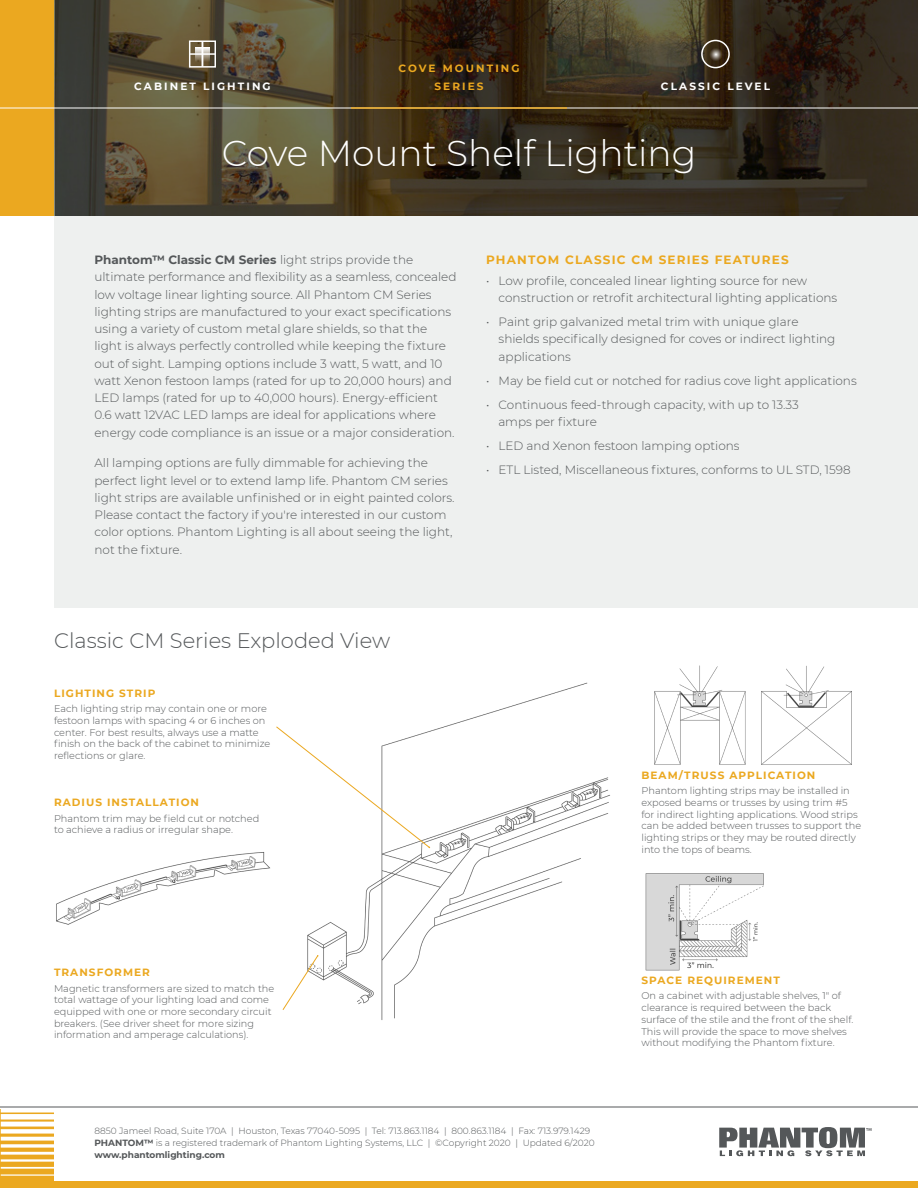
<style>
.page{position:relative;width:918px;height:1188px;background:#fff}
.page>*{position:absolute;margin:0;border:0;box-sizing:border-box;transform-origin:0 0}
.Heading_Level_1{font:300 36px "Montserrat";color:#fff}
.Heading_Level_2{font:300 21px "Montserrat";color:#545759}
.Bulleted_level_1{font:300 12px/17.2px "Montserrat";color:#545759}
.Heading_L3{font:700 12px "Montserrat";letter-spacing:.1em;color:#eba820}
.Heading_L3-2{font:700 10.5px "Montserrat";letter-spacing:.1em;color:#eba820}
.t1{font:700 10.5px "Montserrat";letter-spacing:.2em;color:#fff}
.Heading_L3-3{font:700 10.5px/18px "Montserrat";letter-spacing:.2em;color:#eba820;text-align:center}
.Body_level_3{font:300 9.75px/11.7px "Montserrat";color:#545759}
.t2{font:300 9px "Montserrat";color:#545759}
.t3{font:700 9px "Montserrat";color:#545759}
.s1{font-weight:700}
</style>
<div class="page">
<svg style="left:55px;top:0;width:863px;height:216px;background:#423825"></svg>
<div style="left:1px;top:1109px;width:53px;height:79px;background:#eba820"></div>
<hr style="left:1px;top:1174px;width:54px;height:2px;background:#fff">
<hr style="left:1px;top:1167px;width:54px;height:2px;background:#fff">
<hr style="left:1px;top:1159px;width:54px;height:3px;background:#fff">
<hr style="left:1px;top:1152px;width:54px;height:3px;background:#fff">
<svg style="left:1px;top:1144px;width:53px;height:4px"></svg>
<svg style="left:1px;top:1137px;width:53px;height:4px"></svg>
<div style="left:1px;top:1129px;width:54px;height:5px;background:#fff"></div>
<div style="left:1px;top:1122px;width:54px;height:5px;background:#fff"></div>
<div style="left:1px;top:1114px;width:54px;height:6px;background:#fff"></div>
<div style="left:1px;top:1107px;width:54px;height:6px;background:#fff"></div>
<div style="left:54px;top:216px;width:864px;height:392px;background:#eef0ef"></div>
<svg style="left:719px;top:1127px;width:153px;height:29px"></svg>
<div style="left:0;top:0;width:54px;height:216px;background:#eba820"></div>
<hr style="left:0;top:108px;width:918px;height:1px;background:#fff">
<hr style="left:0;top:1107px;width:918px;height:1px;background:#545759">
<div style="left:0;top:1181px;width:918px;height:7px;background:#eba820"></div>
<hr style="left:351px;top:107px;width:216px;height:2px;background:#eba820">
<svg style="left:195px;top:47px;width:15px;height:14px"></svg>
<div style="left:189px;top:40px;width:27px;height:28px;border:2px solid #fff"></div>
<svg style="left:202px;top:41px;width:1px;height:26px"></svg>
<hr style="left:190px;top:53px;width:25px;height:2px;background:#fff">
<img style="left:708px;top:46px;width:15px;height:16px;border-radius:8px">
<div style="left:701px;top:40px;width:29px;height:28px;border:2px solid #fff;border-radius:50%"></div>
<img style="left:307px;top:682px;width:303px;height:338px">
<img style="left:654px;top:665px;width:198px;height:100px">
<img style="left:645px;top:873px;width:119px;height:98px">
<img style="left:56px;top:852px;width:214px;height:73px">
<svg style="left:282px;top:955px;width:36px;height:55px"></svg>
<svg style="left:276px;top:726px;width:154px;height:122px"></svg>
<p class="t1" style="left:134px;top:79px;width:138px">CABINET LIGHTING</p>
<p class="Heading_L3-3" style="left:398px;top:59px;width:123px">COVE MOUNTING<br>SERIES</p>
<p class="t1" style="left:661px;top:79px;width:111px">CLASSIC LEVEL</p>
<p class="Heading_Level_1" style="left:222px;top:129px;width:476px">Cove Mount Shelf Lighting</p>
<p class="Bulleted_level_1" style="left:94px;top:251px;width:363px"><span class="s1">Phantom™ Classic CM Series</span> light strips provide the ultimate performance and flexibility as a seamless, concealed low voltage linear lighting source. All Phantom CM Series lighting strips are manufactured to your exact specifications using a variety of custom metal glare shields, so that the light is always perfectly controlled while keeping the fixture out of sight. Lamping options include 3 watt, 5 watt, and 10 watt Xenon festoon lamps (rated for up to 20,000 hours) and LED lamps (rated for up to 40,000 hours). Energy-efficient 0.6 watt 12VAC LED lamps are ideal for applications where energy code compliance is an issue or a major consideration.</p>
<p class="Bulleted_level_1" style="left:94px;top:454px;width:362px">All lamping options are fully dimmable for achieving the perfect light level or to extend lamp life. Phantom CM series light strips are available unfinished or in eight painted colors.<br>Please contact the factory if you're interested in our custom color options. Phantom Lighting is all about seeing the light, not the fixture.</p>
<p class="Heading_Level_2" style="left:54px;top:626px;width:338px">Classic CM Series Exploded View</p>
<p class="Heading_L3-2" style="left:54px;top:686px;width:103px">LIGHTING STRIP</p>
<p class="Body_level_3" style="left:54px;top:703px;width:218px">Each lighting strip may contain one or more festoon lamps with spacing 4 or 6 inches on center. For best results, always use a matte finish on the back of the cabinet to minimize reflections or glare.</p>
<p class="Heading_L3-2" style="left:54px;top:795px;width:147px">RADIUS INSTALLATION</p>
<p class="Body_level_3" style="left:54px;top:812px;width:207px">Phantom trim may be field cut or notched</p>
<p class="Body_level_3" style="left:54px;top:824px;width:181px">to achieve a radius or irregular shape.</p>
<p class="Heading_L3" style="left:486px;top:251px;width:304px">PHANTOM CLASSIC CM SERIES FEATURES</p>
<p class="Bulleted_level_1" style="left:499px;top:272px;width:340px;text-indent:-13px">• Low profile, concealed linear lighting source for new construction or retrofit architectural lighting applications</p>
<p class="Bulleted_level_1" style="left:499px;top:313px;width:338px;text-indent:-13px">• Paint grip galvanized metal trim with unique glare shields specifically designed for coves or indirect lighting applications</p>
<p class="Bulleted_level_1" style="left:486px;top:371px;width:372px">• May be field cut or notched for radius cove light applications</p>
<p class="Bulleted_level_1" style="left:498px;top:395px;width:302px;text-indent:-12px">• Continuous feed-through capacity, with up to 13.33 amps per fixture</p>
<p class="Bulleted_level_1" style="left:486px;top:437px;width:255px">• LED and Xenon festoon lamping options</p>
<p class="Bulleted_level_1" style="left:486px;top:461px;width:366px">• ETL Listed, Miscellaneous fixtures, conforms to UL STD, 1598</p>
<p class="Heading_L3-2" style="left:641px;top:768px;width:175px">BEAM/TRUSS APPLICATION</p>
<p class="Body_level_3" style="left:641px;top:785px;width:221px">Phantom lighting strips may be installed in exposed beams or trusses by using trim #5 for indirect lighting applications. Wood strips can be added between trusses to support the lighting strips or they may be routed directly into the tops of beams.</p>
<p class="Heading_L3-2" style="left:54px;top:965px;width:97px">TRANSFORMER</p>
<p class="Body_level_3" style="left:54px;top:982px;width:222px">Magnetic transformers are sized to match the total wattage of your lighting load and come equipped with one or more secondary circuit breakers. (See driver sheet for more sizing information and amperage calculations).</p>
<p class="Heading_L3-2" style="left:641px;top:973px;width:140px">SPACE REQUIREMENT</p>
<p class="Body_level_3" style="left:641px;top:990px;width:213px">On a cabinet with adjustable shelves, 1" of clearance is required between the back surface of the stile and the front of the shelf.<br>This will provide the space to move shelves without modifying the Phantom fixture.</p>
<p class="t2" style="left:94px;top:1125px;width:497px">8850 Jameel Road, Suite 170A | Houston, Texas 77040-5095 | Tel: 713.863.1184 | 800.863.1184 | Fax: 713.979.1429</p>
<p class="t2" style="left:94px;top:1137px;width:502px"><span class="s1">PHANTOM™</span> is a registered trademark of Phantom Lighting Systems, LLC | ©Copyright 2020 | Updated 6/2020</p>
<p class="t3" style="left:94px;top:1148px;width:132px">www.phantomlighting.com</p>
</div>
